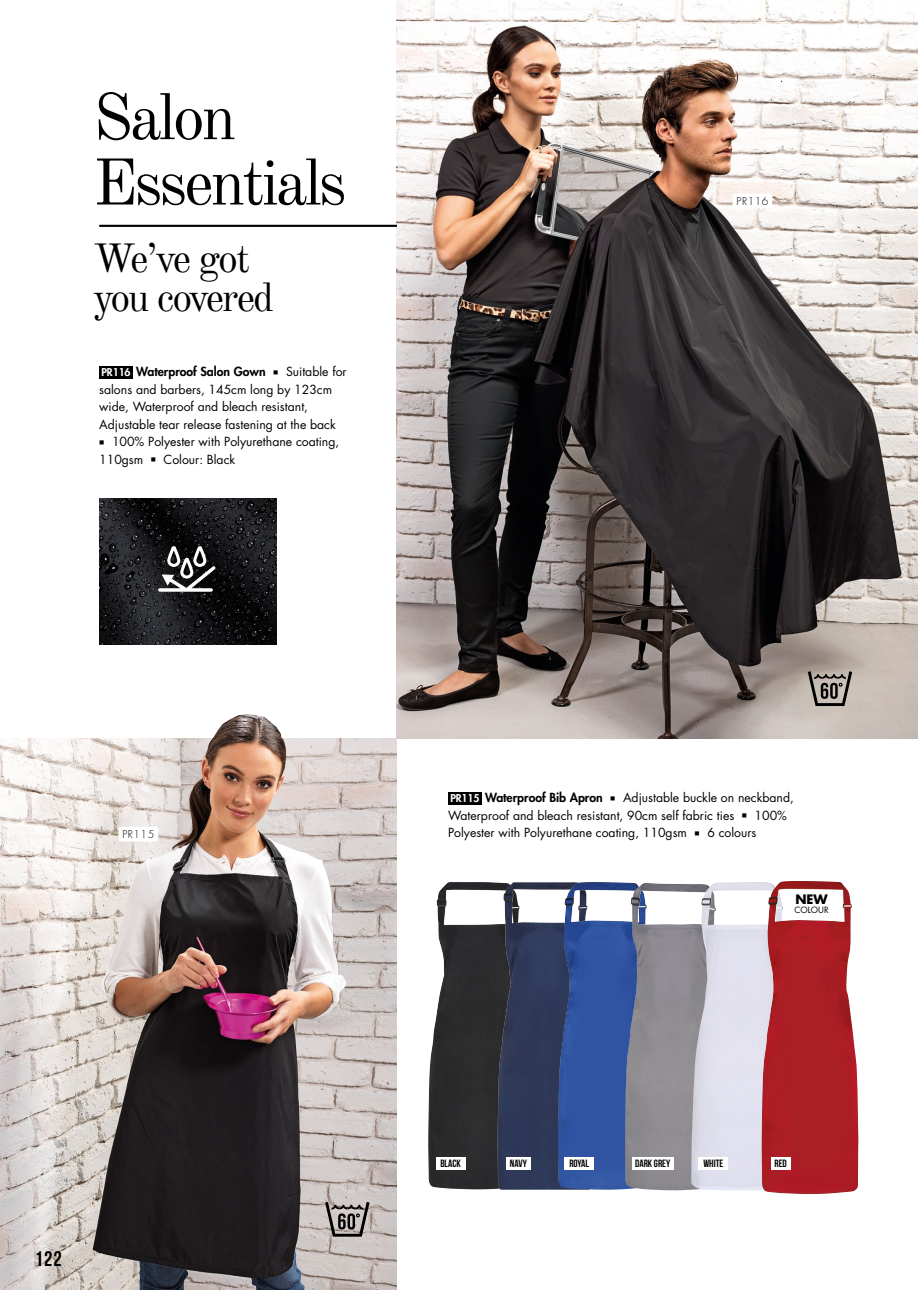
<style>
.page{position:relative;width:918px;height:1290px;background:#fff}
.page>*{position:absolute;margin:0;border:0;box-sizing:border-box;transform-origin:0 0}
.t1{font:64.58px/65.3px "Old Standard TT";letter-spacing:-.05em;color:#000}
.t2{font:40.07px/38.5px "Old Standard TT";letter-spacing:-.05em;color:#000}
.t3{font:700 21px "Bebas Neue";color:#000}
.t4{font:700 12.78px "Futura";color:#000}
.t5{font:12.25px/17.5px "Futura";color:#000}
.t6{font:700 10.5px "Bebas Neue";color:#000}
.t7{font:300 10.5px "Futura";letter-spacing:.05em;color:#000}
.t8{font:8.4px "Futura";color:#000}
.s1{font-weight:800;font-size:10.5px;color:#fff}
.s2{font-weight:800}
</style>
<div class="page">
<img style="left:428px;top:882px;width:69px;height:307px">
<img style="left:497px;top:882px;width:61px;height:307px">
<img style="left:558px;top:882px;width:74px;height:307px">
<img style="left:625px;top:883px;width:66px;height:307px">
<img style="left:691px;top:882px;width:70px;height:308px">
<img style="left:761px;top:881px;width:97px;height:313px">
<img style="left:397px;top:0;width:521px;height:738px">
<img style="left:0;top:714px;width:397px;height:576px">
<div style="left:436px;top:1157px;width:29px;height:12px;background:#fff"></div>
<div style="left:506px;top:1157px;width:25px;height:12px;background:#fff"></div>
<div style="left:564px;top:1157px;width:30px;height:12px;background:#fff"></div>
<div style="left:698px;top:1157px;width:30px;height:12px;background:#fff"></div>
<div style="left:771px;top:1157px;width:19px;height:12px;background:#fff"></div>
<div style="left:632px;top:1157px;width:41px;height:12px;background:#fff"></div>
<div style="left:732px;top:193px;width:40px;height:15px;background:#fff;border-radius:2px"></div>
<div style="left:118px;top:827px;width:40px;height:14px;background:#fff;border-radius:2px"></div>
<img style="left:99px;top:499px;width:178px;height:146px">
<svg style="left:158px;top:545px;width:57px;height:47px"></svg>
<svg style="left:808px;top:671px;width:44px;height:35px"></svg>
<svg style="left:325px;top:1202px;width:44px;height:34px"></svg>
<div style="left:99px;top:366px;width:34px;height:12px;background:#000"></div>
<div style="left:448px;top:792px;width:34px;height:12px;background:#000"></div>
<hr style="left:99px;top:225px;width:298px;height:2px;background:#000">
<h1 class="t1" style="left:93px;top:80px;width:255px">Salon<br>Essentials</h1>
<h2 class="t2" style="left:93px;top:237px;width:182px">We’ve got you covered</h2>
<p class="t5" style="left:99px;top:363px;width:249px"><span class="s1">PR116</span> <span class="s2">Waterproof Salon Gown</span> ■ Suitable for salons and barbers, 145cm long by 123cm wide, Waterproof and bleach resistant, Adjustable tear release fastening at the back</p>
<p class="t5" style="left:99px;top:433px;width:242px">■ 100% Polyester with Polyurethane coating,<br>110gsm ■ Colour: Black</p>
<p class="t7" style="left:736px;top:195px;width:33px">PR116</p>
<p class="t7" style="left:122px;top:828px;width:33px">PR115</p>
<h3 class="t3" style="left:35px;top:1247px;width:29px">122</h3>
<p class="t5" style="left:448px;top:789px;width:347px"><span class="s1">PR115</span> <span class="s2">Waterproof Bib Apron</span> ■ Adjustable buckle on neckband,<br>Waterproof and bleach resistant, 90cm self fabric ties ■ 100%<br>Polyester with Polyurethane coating, 110gsm ■ 6 colours</p>
<p class="t4" style="left:795px;top:890px;width:34px">NEW</p>
<p class="t8" style="left:794px;top:905px;width:36px">COLOUR</p>
<p class="t6" style="left:440px;top:1158px;width:22px">BLACK</p>
<p class="t6" style="left:510px;top:1158px;width:18px">NAVY</p>
<p class="t6" style="left:569px;top:1158px;width:21px">ROYAL</p>
<p class="t6" style="left:635px;top:1158px;width:37px">DARK GREY</p>
<p class="t6" style="left:703px;top:1158px;width:21px">WHITE</p>
<p class="t6" style="left:774px;top:1158px;width:14px">RED</p>
</div>
